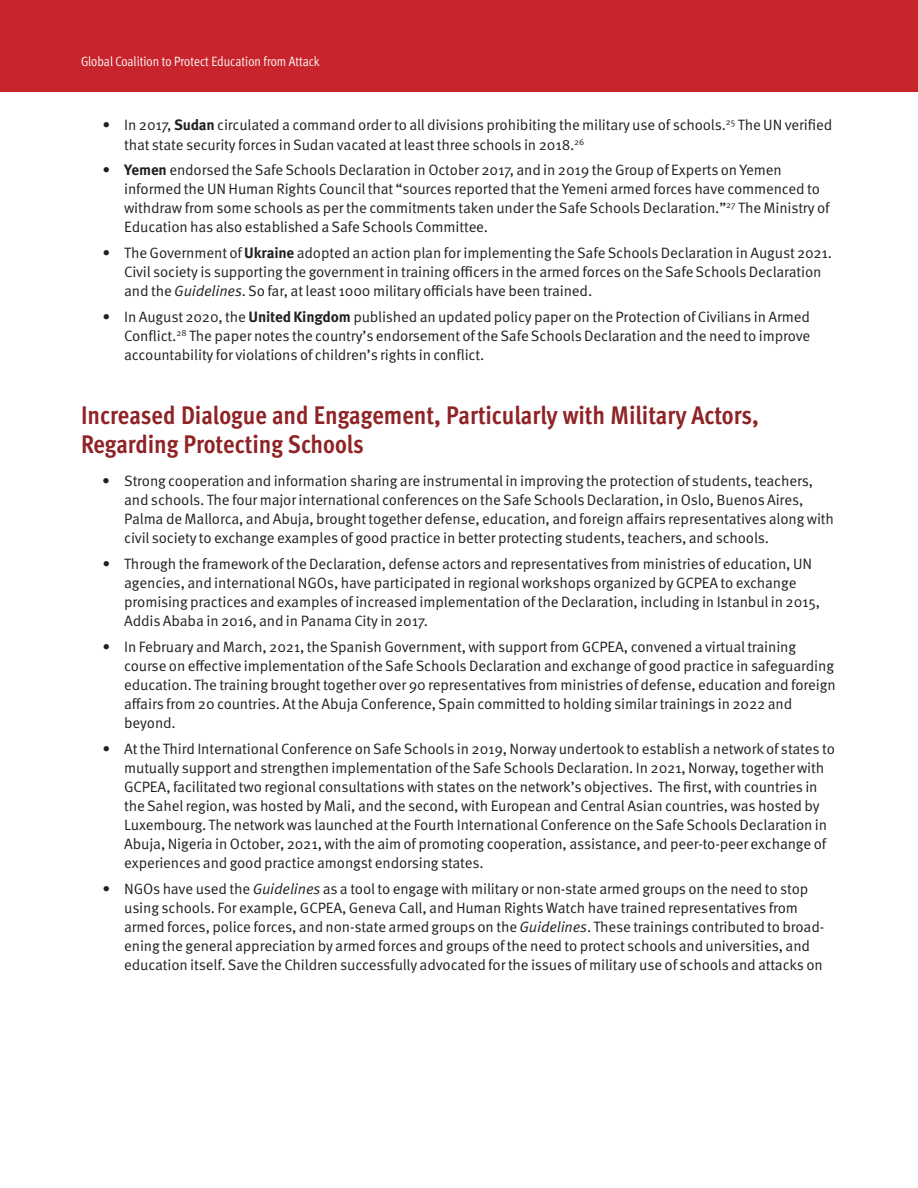
<style>
.page{position:relative;width:918px;height:1188px;background:#fff}
.page>*{position:absolute;margin:0;border:0;box-sizing:border-box;transform-origin:0 0}
.t1{font:700 condensed 25.5px/28.5px "Meta Pro";color:#8f2326}
.t2{font:15px/19.2px "Meta Pro Norm";letter-spacing:-.01em;color:#231f20}
.t3{font:13.5px "Meta Pro Cond Norm";color:#fff}
.s1{font-family:"Meta Pro";font-weight:700}
.s2{font-family:"Meta Pro Norm Ita"}
</style>
<div class="page">
<div style="left:0;top:0;width:918px;height:92px;background:#c8242b"></div>
<p class="t3" style="left:81px;top:56px;width:240px">Global Coalition to Protect Education from Attack</p>
<p class="t2" style="left:124px;top:117px;width:710px;text-indent:-22px">• In 2017, <span class="s1">Sudan</span> circulated a command order to all divisions prohibiting the military use of schools.<sup>25</sup> The UN verified that state security forces in Sudan vacated at least three schools in 2018.<sup>26</sup></p>
<p class="t2" style="left:124px;top:161px;width:707px;text-indent:-22px">• <span class="s1">Yemen</span> endorsed the Safe Schools Declaration in October 2017, and in 2019 the Group of Experts on Yemen informed the UN Human Rights Council that “sources reported that the Yemeni armed forces have commenced to withdraw from some schools as per the commitments taken under the Safe Schools Declaration.”<sup>27</sup> The Ministry of Education has also established a Safe Schools Committee.</p>
<p class="t2" style="left:124px;top:244px;width:710px;text-indent:-22px">• The Government of <span class="s1">Ukraine</span> adopted an action plan for implementing the Safe Schools Declaration in August 2021.<br>Civil society is supporting the government in training officers in the armed forces on the Safe Schools Declaration and the <span class="s2">Guidelines</span>. So far, at least 1000 military officials have been trained.</p>
<p class="t2" style="left:124px;top:308px;width:688px;text-align:justify;text-indent:-22px">• In August 2020, the <span class="s1">United Kingdom</span> published an updated policy paper on the Protection of Civilians in Armed Conflict.<sup>28</sup> The paper notes the country’s endorsement of the Safe Schools Declaration and the need to improve accountability for violations of children’s rights in conflict.</p>
<h1 class="t1" style="left:81px;top:404px;width:679px">Increased Dialogue and Engagement, Particularly with Military Actors,<br>Regarding Protecting Schools</h1>
<p class="t2" style="left:124px;top:472px;width:711px;text-indent:-22px"><span class="s1">•</span> Strong cooperation and information sharing are instrumental in improving the protection of students, teachers, and schools. The four major international conferences on the Safe Schools Declaration, in Oslo, Buenos Aires, Palma de Mallorca, and Abuja, brought together defense, education, and foreign affairs representatives along with civil society to exchange examples of good practice in better protecting students, teachers, and schools.</p>
<p class="t2" style="left:124px;top:555px;width:698px;text-indent:-22px">• Through the framework of the Declaration, defense actors and representatives from ministries of education, UN agencies, and international NGOs, have participated in regional workshops organized by GCPEA to exchange promising practices and examples of increased implementation of the Declaration, including in Istanbul in 2015, Addis Ababa in 2016, and in Panama City in 2017.</p>
<p class="t2" style="left:124px;top:638px;width:713px;text-indent:-22px">• In February and March, 2021, the Spanish Government, with support from GCPEA, convened a virtual training course on effective implementation of the Safe Schools Declaration and exchange of good practice in safeguarding education. The training brought together over 90 representatives from ministries of defense, education and foreign affairs from 20 countries. At the Abuja Conference, Spain committed to holding similar trainings in 2022 and beyond.</p>
<p class="t2" style="left:124px;top:740px;width:712px;text-indent:-22px">• At the Third International Conference on Safe Schools in 2019, Norway undertook to establish a network of states to mutually support and strengthen implementation of the Safe Schools Declaration. In 2021, Norway, together with GCPEA, facilitated two regional consultations with states on the network’s objectives. The first, with countries in the Sahel region, was hosted by Mali, and the second, with European and Central Asian countries, was hosted by Luxembourg. The network was launched at the Fourth International Conference on the Safe Schools Declaration in Abuja, Nigeria in October, 2021, with the aim of promoting cooperation, assistance, and peer-to-peer exchange of experiences and good practice amongst endorsing states.</p>
<p class="t2" style="left:124px;top:880px;width:702px;text-indent:-22px">• NGOs have used the <span class="s2">Guidelines</span> as a tool to engage with military or non-state armed groups on the need to stop using schools. For example, GCPEA, Geneva Call, and Human Rights Watch have trained representatives from armed forces, police forces, and non-state armed groups on the <span class="s2">Guidelines</span>. These trainings contributed to broad&shy;ening the general appreciation by armed forces and groups of the need to protect schools and universities, and education itself. Save the Children successfully advocated for the issues of military use of schools and attacks on</p>
</div>
